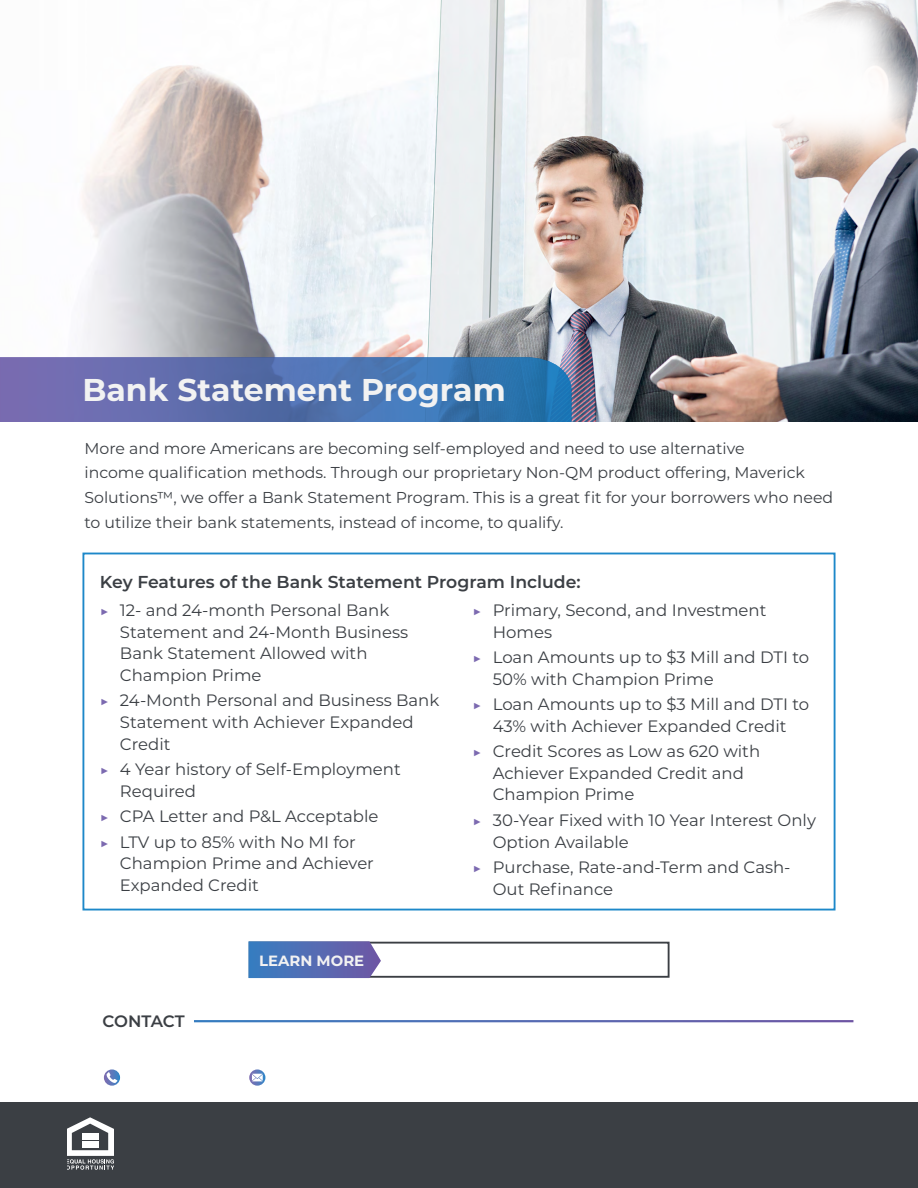
<style>
.page{position:relative;width:918px;height:1188px;background:#fff}
.page>*{position:absolute;margin:0;border:0;box-sizing:border-box;transform-origin:0 0}
.t1{font:700 31.5px "Montserrat";color:#f2f2f2}
.t2{font:600 17.25px "Montserrat";color:#3b3f44}
.t3{font:16.5px/21.8px "Montserrat";color:#3b3f44}
.t4{font:600 16.5px "Montserrat";letter-spacing:-.01em;color:#3b3f44}
.t5{font:15.75px/24.8px "Montserrat";color:#3b3f44}
.t6{font:700 14.85px "Montserrat";color:#f2f2f2}
.s1{font-weight:700;font-size:15px;color:#7c6ab0}
</style>
<div class="page">
<div style="left:0;top:1103px;width:918px;height:85px;background:#3b3f44"></div>
<svg style="left:67px;top:1117px;width:47px;height:53px"></svg>
<div style="left:82px;top:1133px;width:16px;height:6px;background:#fff"></div>
<div style="left:82px;top:1142px;width:16px;height:6px;background:#fff"></div>
<img style="left:82px;top:0;width:836px;height:422px">
<svg style="left:599px;top:0;width:319px;height:180px"></svg>
<svg style="left:0;top:357px;width:572px;height:65px;background:#5271af"></svg>
<svg style="left:104px;top:1069px;width:16px;height:17px"></svg>
<svg style="left:107px;top:1072px;width:10px;height:11px"></svg>
<svg style="left:249px;top:1069px;width:16px;height:17px"></svg>
<svg style="left:252px;top:1074px;width:11px;height:7px"></svg>
<div style="left:249px;top:942px;width:421px;height:36px;border:2px solid #3b3f44"></div>
<svg style="left:248px;top:941px;width:133px;height:37px;background:#5a71b5"></svg>
<div style="left:82px;top:553px;width:754px;height:357px;border:2px solid #1d88c9"></div>
<h1 class="t1" style="left:82px;top:367px;width:425px">Bank Statement Program</h1>
<p class="t5" style="left:84px;top:435px;width:750px">More and more Americans are becoming self-employed and need to use alternative<br>income qualification methods. Through our proprietary Non-QM product offering, Maverick Solutions™, we offer a Bank Statement Program. This is a great fit for your borrowers who need to utilize their bank statements, instead of income, to qualify.</p>
<p class="t2" style="left:100px;top:570px;width:482px">Key Features of the Bank Statement Program Include:</p>
<p class="t3" style="left:120px;top:599px;width:290px;text-indent:-20px"><span class="s1">▶</span> 12- and 24-month Personal Bank<br>Statement and 24-Month Business<br>Bank Statement Allowed with<br>Champion Prime</p>
<p class="t3" style="left:120px;top:689px;width:321px;text-indent:-20px"><span class="s1">▶</span> 24-Month Personal and Business Bank<br>Statement with Achiever Expanded<br>Credit</p>
<p class="t3" style="left:120px;top:758px;width:282px;text-indent:-20px"><span class="s1">▶</span> 4 Year history of Self-Employment<br>Required</p>
<p class="t3" style="left:100px;top:803px;width:280px;line-height:25.2px"><span class="s1">▶</span> CPA Letter and P&amp;L Acceptable <span class="s1">▶</span> LTV up to 85% with No MI for</p>
<p class="t3" style="left:120px;top:852px;width:255px">Champion Prime and Achiever<br>Expanded Credit</p>
<p class="t4" style="left:102px;top:1009px;width:84px">CONTACT</p>
<p class="t6" style="left:259px;top:950px;width:107px">LEARN MORE</p>
<p class="t3" style="left:493px;top:599px;width:275px;text-indent:-20px"><span class="s1">▶</span> Primary, Second, and Investment<br>Homes</p>
<p class="t3" style="left:493px;top:646px;width:318px;text-indent:-20px"><span class="s1">▶</span> Loan Amounts up to $3 Mill and DTI to<br>50% with Champion Prime</p>
<p class="t3" style="left:472px;top:693px;width:338px;text-align:center"><span class="s1">▶</span> Loan Amounts up to $3 Mill and DTI to<br>43% with Achiever Expanded Credit</p>
<p class="t3" style="left:493px;top:740px;width:269px;text-indent:-20px"><span class="s1">▶</span> Credit Scores as Low as 620 with<br>Achiever Expanded Credit and<br>Champion Prime</p>
<p class="t3" style="left:493px;top:808px;width:325px;text-indent:-20px"><span class="s1">▶</span> 30-Year Fixed with 10 Year Interest Only<br>Option Available</p>
<p class="t3" style="left:493px;top:855px;width:299px;text-indent:-20px"><span class="s1">▶</span> Purchase, Rate-and-Term and Cash-<br>Out Refinance</p>
</div>
